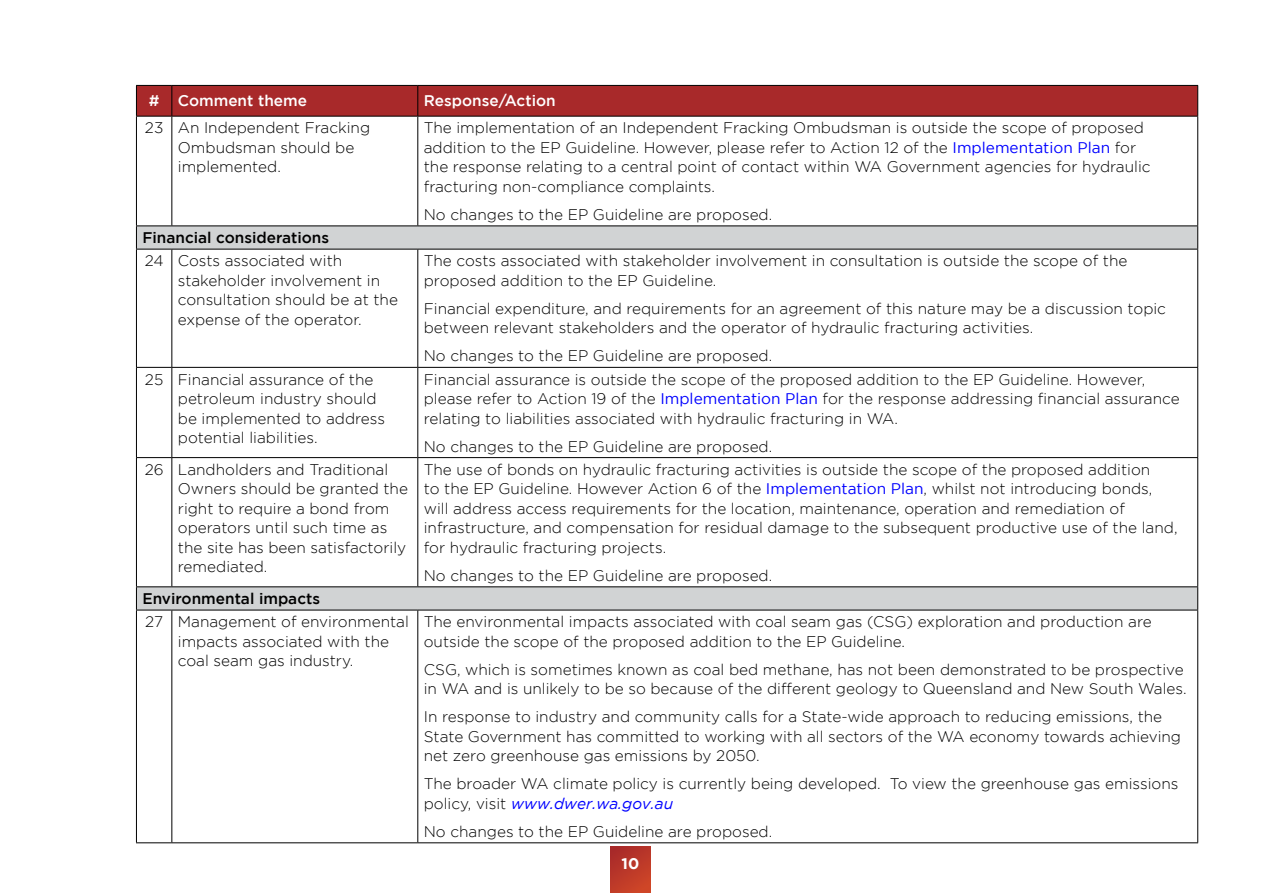
<style>
.page{position:relative;width:1263px;height:893px;background:#fff}
.page>*{position:absolute;margin:0;border:0;box-sizing:border-box;transform-origin:0 0}
.Body_Copy{font:300 15.3px/19.5px "Gotham";color:#000}
.Body_Copy-2{font:500 15.3px "Gotham";color:#000}
.Body_Copy-3{font:500 15.3px "Gotham";color:#fff}
.t1{font:700 15.3px "Gotham";color:#fff}
.s1{font-weight:400;color:#00f}
.s2{font-weight:400;font-style:italic;color:#00f}
</style>
<div class="page">
<div style="left:611px;top:846px;width:39px;height:47px;background:linear-gradient(to right,#b33229,#c53f28)"></div>
<div style="left:137px;top:86px;width:1060px;height:30px;background:#a8292a"></div>
<svg style="left:137px;top:227px;width:1060px;height:383px"></svg>
<hr style="left:136px;top:85px;width:36px;height:1px;background:#000">
<hr style="left:136px;top:86px;width:1px;height:30px;background:#000">
<hr style="left:172px;top:85px;width:246px;height:1px;background:#000">
<hr style="left:171px;top:86px;width:1px;height:30px;background:#000">
<hr style="left:418px;top:85px;width:780px;height:1px;background:#000">
<hr style="left:417px;top:86px;width:1px;height:30px;background:#000">
<hr style="left:1197px;top:86px;width:1px;height:30px;background:#000">
<hr style="left:136px;top:116px;width:36px;height:1px;background:#000">
<hr style="left:172px;top:116px;width:246px;height:1px;background:#000">
<hr style="left:418px;top:116px;width:780px;height:1px;background:#000">
<hr style="left:136px;top:117px;width:1px;height:109px;background:#000">
<hr style="left:171px;top:117px;width:1px;height:109px;background:#000">
<hr style="left:417px;top:117px;width:1px;height:109px;background:#000">
<hr style="left:1197px;top:117px;width:1px;height:109px;background:#000">
<hr style="left:136px;top:226px;width:36px;height:1px;background:#000">
<svg style="left:136px;top:226px;width:1px;height:23px"></svg>
<hr style="left:172px;top:226px;width:246px;height:1px;background:#000">
<hr style="left:418px;top:226px;width:780px;height:1px;background:#000">
<svg style="left:1197px;top:226px;width:1px;height:23px"></svg>
<hr style="left:136px;top:249px;width:36px;height:1px;background:#000">
<hr style="left:136px;top:249px;width:1px;height:118px;background:#000">
<hr style="left:172px;top:249px;width:246px;height:1px;background:#000">
<hr style="left:171px;top:249px;width:1px;height:118px;background:#000">
<hr style="left:418px;top:249px;width:780px;height:1px;background:#000">
<hr style="left:417px;top:249px;width:1px;height:118px;background:#000">
<hr style="left:1197px;top:249px;width:1px;height:118px;background:#000">
<hr style="left:136px;top:367px;width:36px;height:1px;background:#000">
<hr style="left:136px;top:368px;width:1px;height:89px;background:#000">
<hr style="left:172px;top:367px;width:246px;height:1px;background:#000">
<hr style="left:171px;top:368px;width:1px;height:89px;background:#000">
<hr style="left:418px;top:367px;width:780px;height:1px;background:#000">
<hr style="left:417px;top:368px;width:1px;height:89px;background:#000">
<hr style="left:1197px;top:368px;width:1px;height:89px;background:#000">
<hr style="left:136px;top:457px;width:36px;height:1px;background:#000">
<hr style="left:136px;top:458px;width:1px;height:128px;background:#000">
<hr style="left:172px;top:457px;width:246px;height:1px;background:#000">
<hr style="left:171px;top:458px;width:1px;height:128px;background:#000">
<hr style="left:418px;top:457px;width:780px;height:1px;background:#000">
<hr style="left:417px;top:458px;width:1px;height:128px;background:#000">
<hr style="left:1197px;top:458px;width:1px;height:128px;background:#000">
<hr style="left:136px;top:586px;width:36px;height:1px;background:#000">
<svg style="left:136px;top:587px;width:1px;height:23px"></svg>
<hr style="left:172px;top:586px;width:246px;height:1px;background:#000">
<hr style="left:418px;top:586px;width:780px;height:1px;background:#000">
<svg style="left:1197px;top:587px;width:1px;height:23px"></svg>
<hr style="left:136px;top:610px;width:36px;height:1px;background:#000">
<hr style="left:136px;top:610px;width:1px;height:232px;background:#000">
<hr style="left:172px;top:610px;width:246px;height:1px;background:#000">
<hr style="left:171px;top:610px;width:1px;height:232px;background:#000">
<hr style="left:418px;top:610px;width:780px;height:1px;background:#000">
<hr style="left:417px;top:610px;width:1px;height:232px;background:#000">
<hr style="left:1197px;top:610px;width:1px;height:232px;background:#000">
<hr style="left:136px;top:842px;width:36px;height:1px;background:#000">
<hr style="left:172px;top:842px;width:246px;height:1px;background:#000">
<hr style="left:418px;top:842px;width:780px;height:1px;background:#000">
<p class="Body_Copy-3" style="left:149px;top:92px;width:12px">#</p>
<p class="Body_Copy-3" style="left:178px;top:92px;width:131px">Comment theme</p>
<p class="Body_Copy-3" style="left:424px;top:92px;width:133px">Response/Action</p>
<p class="Body_Copy" style="left:145px;top:118px;width:20px">23</p>
<p class="Body_Copy" style="left:178px;top:118px;width:194px">An Independent Fracking<br>Ombudsman should be implemented.</p>
<p class="Body_Copy" style="left:424px;top:118px;width:728px">The implementation of an Independent Fracking Ombudsman is outside the scope of proposed addition to the EP Guideline. However, please refer to Action 12 of the <span class="s1">Implementation Plan</span> for the response relating to a central point of contact within WA Government agencies for hydraulic fracturing non-compliance complaints.</p>
<p class="Body_Copy" style="left:424px;top:205px;width:350px">No changes to the EP Guideline are proposed.</p>
<p class="Body_Copy-2" style="left:142px;top:229px;width:188px">Financial considerations</p>
<p class="Body_Copy" style="left:145px;top:251px;width:20px">24</p>
<p class="Body_Copy" style="left:178px;top:251px;width:222px">Costs associated with stakeholder involvement in consultation should be at the expense of the operator.</p>
<p class="Body_Copy" style="left:424px;top:251px;width:705px">The costs associated with stakeholder involvement in consultation is outside the scope of the proposed addition to the EP Guideline.</p>
<p class="Body_Copy" style="left:424px;top:298px;width:744px">Financial expenditure, and requirements for an agreement of this nature may be a discussion topic between relevant stakeholders and the operator of hydraulic fracturing activities.</p>
<p class="Body_Copy" style="left:424px;top:346px;width:350px">No changes to the EP Guideline are proposed.</p>
<p class="Body_Copy" style="left:145px;top:369px;width:20px">25</p>
<p class="Body_Copy" style="left:178px;top:369px;width:209px">Financial assurance of the petroleum industry should be implemented to address potential liabilities.</p>
<p class="Body_Copy" style="left:424px;top:369px;width:757px">Financial assurance is outside the scope of the proposed addition to the EP Guideline. However, please refer to Action 19 of the <span class="s1">Implementation Plan</span> for the response addressing financial assurance relating to liabilities associated with hydraulic fracturing in WA.</p>
<p class="Body_Copy" style="left:424px;top:436px;width:350px">No changes to the EP Guideline are proposed.</p>
<p class="Body_Copy" style="left:145px;top:459px;width:20px">26</p>
<p class="Body_Copy" style="left:178px;top:459px;width:232px">Landholders and Traditional<br>Owners should be granted the right to require a bond from operators until such time as the site has been satisfactorily remediated.</p>
<p class="Body_Copy" style="left:424px;top:459px;width:755px">The use of bonds on hydraulic fracturing activities is outside the scope of the proposed addition<br>to the EP Guideline. However Action 6 of the <span class="s1">Implementation Plan</span>, whilst not introducing bonds, will address access requirements for the location, maintenance, operation and remediation of infrastructure, and compensation for residual damage to the subsequent productive use of the land, for hydraulic fracturing projects.</p>
<p class="Body_Copy" style="left:424px;top:565px;width:350px">No changes to the EP Guideline are proposed.</p>
<p class="Body_Copy-2" style="left:142px;top:590px;width:179px">Environmental impacts</p>
<p class="Body_Copy" style="left:145px;top:612px;width:19px">27</p>
<p class="Body_Copy" style="left:178px;top:612px;width:233px">Management of environmental impacts associated with the coal seam gas industry.</p>
<p class="Body_Copy" style="left:424px;top:612px;width:729px">The environmental impacts associated with coal seam gas (CSG) exploration and production are outside the scope of the proposed addition to the EP Guideline.</p>
<p class="Body_Copy" style="left:424px;top:659px;width:764px">CSG, which is sometimes known as coal bed methane, has not been demonstrated to be prospective in WA and is unlikely to be so because of the different geology to Queensland and New South Wales.</p>
<p class="Body_Copy" style="left:424px;top:707px;width:759px">In response to industry and community calls for a State-wide approach to reducing emissions, the<br>State Government has committed to working with all sectors of the WA economy towards achieving net zero greenhouse gas emissions by 2050.</p>
<p class="Body_Copy" style="left:424px;top:774px;width:756px">The broader WA climate policy is currently being developed. To view the greenhouse gas emissions policy, visit <span class="s2">www.dwer.wa.gov.au</span></p>
<p class="Body_Copy" style="left:424px;top:821px;width:350px">No changes to the EP Guideline are proposed.</p>
<p class="t1" style="left:621px;top:855px;width:19px">10</p>
</div>
